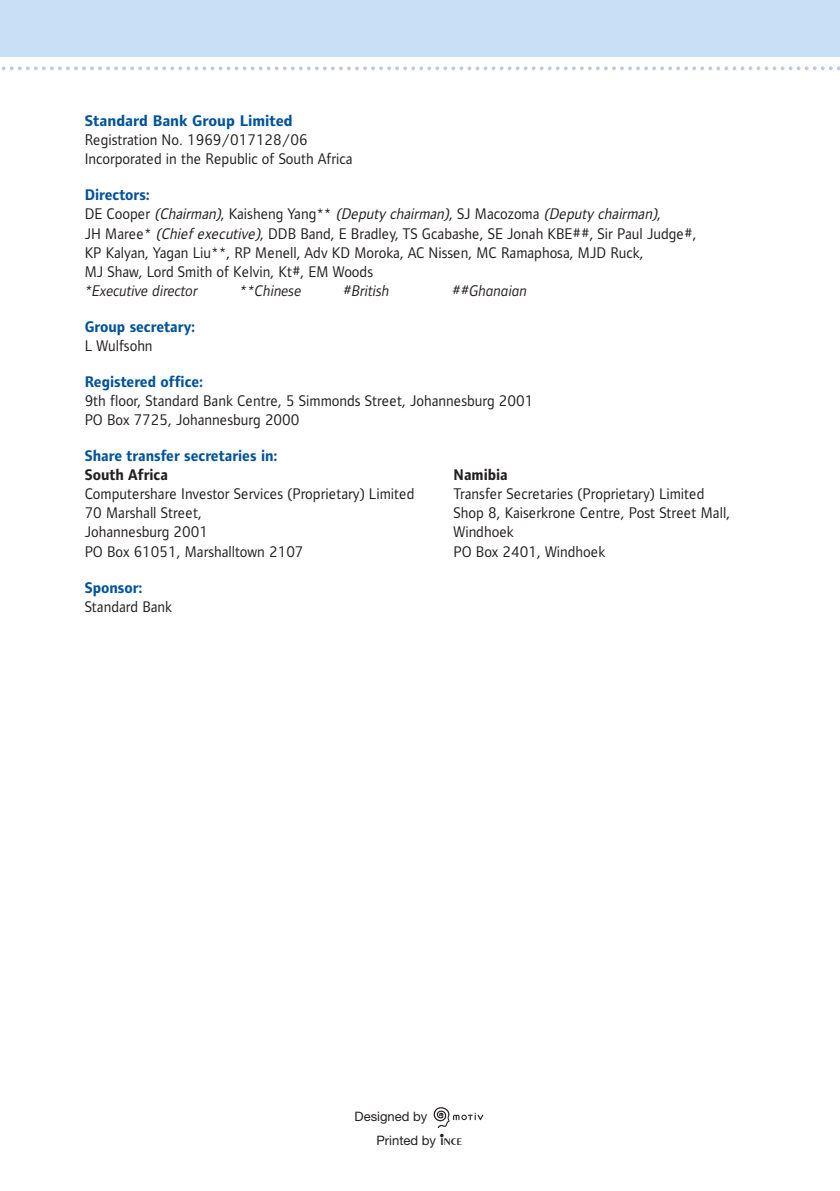
<style>
.page{position:relative;width:840px;height:1191px;background:#fff}
.page>*{position:absolute;margin:0;border:0;box-sizing:border-box;transform-origin:0 0}
.t1{font:16px/19px "Standard Bank";color:#231f20;scale:.95 1}
.t2{font:700 16px "Standard Bank";color:#00539b;scale:.95 1}
.t3{font:italic 16px "Standard Bank";color:#231f20;scale:.95 1}
.t4{font:700 16px "Standard Bank";color:#00539b}
.t5{font:700 16px "Standard Bank";color:#231f20;scale:.95 1}
.t6{font:13px/24px "Helvetica Neue";color:#231f20}
.s1{font-weight:700;color:#00539b}
.s2{font-style:italic}
.s3{font-family:"Ince Pi Neue";font-size:14px}
</style>
<div class="page">
<svg style="left:433px;top:1107px;width:50px;height:21px"></svg>
<div style="left:0;top:0;width:839px;height:57px;background:#c8e0f5"></div>
<svg style="left:1px;top:66px;width:838px;height:4px"></svg>
<p class="t4" style="left:85px;top:115px;width:209px">Standard Bank Group Limited</p>
<p class="t1" style="left:85px;top:132px;width:283px">Registration No. 1969/017128/06<br>Incorporated in the Republic of South Africa</p>
<p class="t1" style="left:85px;top:187px;width:645px"><span class="s1">Directors:<br></span>D E C o o p e r <span class="s2">(Chairman)</span>, K a i s h e n g Ya n g * * <span class="s2">(Deputy chairman)</span>, S J M a c o z o m a <span class="s2">(Deputy chairman)</span>,<br>JH Maree* <span class="s2">(Chief executive)</span>, DDB Band, E Bradley, TS Gcabashe, SE Jonah KBE##, Sir Paul Judge#, KP Kalyan, Yagan Liu**, RP Menell, Adv KD Moroka, AC Nissen, MC Ramaphosa, MJD Ruck,<br>MJ Shaw, Lord Smith of Kelvin, Kt#, EM Woods</p>
<p class="t3" style="left:85px;top:284px;width:120px">*Executive director</p>
<p class="t3" style="left:239px;top:284px;width:66px">**Chinese</p>
<p class="t3" style="left:343px;top:284px;width:50px">#British</p>
<p class="t3" style="left:452px;top:284px;width:80px">##Ghanaian</p>
<p class="t2" style="left:85px;top:320px;width:118px">Group secretary:</p>
<p class="t1" style="left:85px;top:337px;width:73px">L Wulfsohn</p>
<p class="t2" style="left:85px;top:376px;width:126px">Registered office:</p>
<p class="t1" style="left:85px;top:393px;width:473px">9th floor, Standard Bank Centre, 5 Simmonds Street, Johannesburg 2001<br>PO Box 7725, Johannesburg 2000</p>
<p class="t2" style="left:85px;top:450px;width:204px">Share transfer secretaries in:</p>
<p class="t5" style="left:85px;top:469px;width:89px">South Africa</p>
<p class="t5" style="left:453px;top:469px;width:58px">Namibia</p>
<p class="t1" style="left:85px;top:486px;width:348px">Computershare Investor Services (Proprietary) Limited</p>
<p class="t1" style="left:453px;top:486px;width:265px">Transfer Secretaries (Proprietary) Limited</p>
<p class="t1" style="left:85px;top:505px;width:125px">70 Marshall Street,</p>
<p class="t1" style="left:453px;top:505px;width:292px">Shop 8, Kaiserkrone Centre, Post Street Mall,</p>
<p class="t1" style="left:85px;top:524px;width:131px">Johannesburg 2001</p>
<p class="t1" style="left:453px;top:524px;width:65px">Windhoek</p>
<p class="t1" style="left:85px;top:543px;width:232px">PO Box 61051, Marshalltown 2107</p>
<p class="t1" style="left:453px;top:543px;width:161px">PO Box 2401, Windhoek</p>
<p class="t2" style="left:85px;top:581px;width:62px">Sponsor:</p>
<p class="t1" style="left:85px;top:598px;width:94px">Standard Bank</p>
<p class="t6" style="left:376px;top:1105px;width:88px;text-indent:-22px">Designed by<br>Printed by <span class="s3">I</span></p>
</div>
